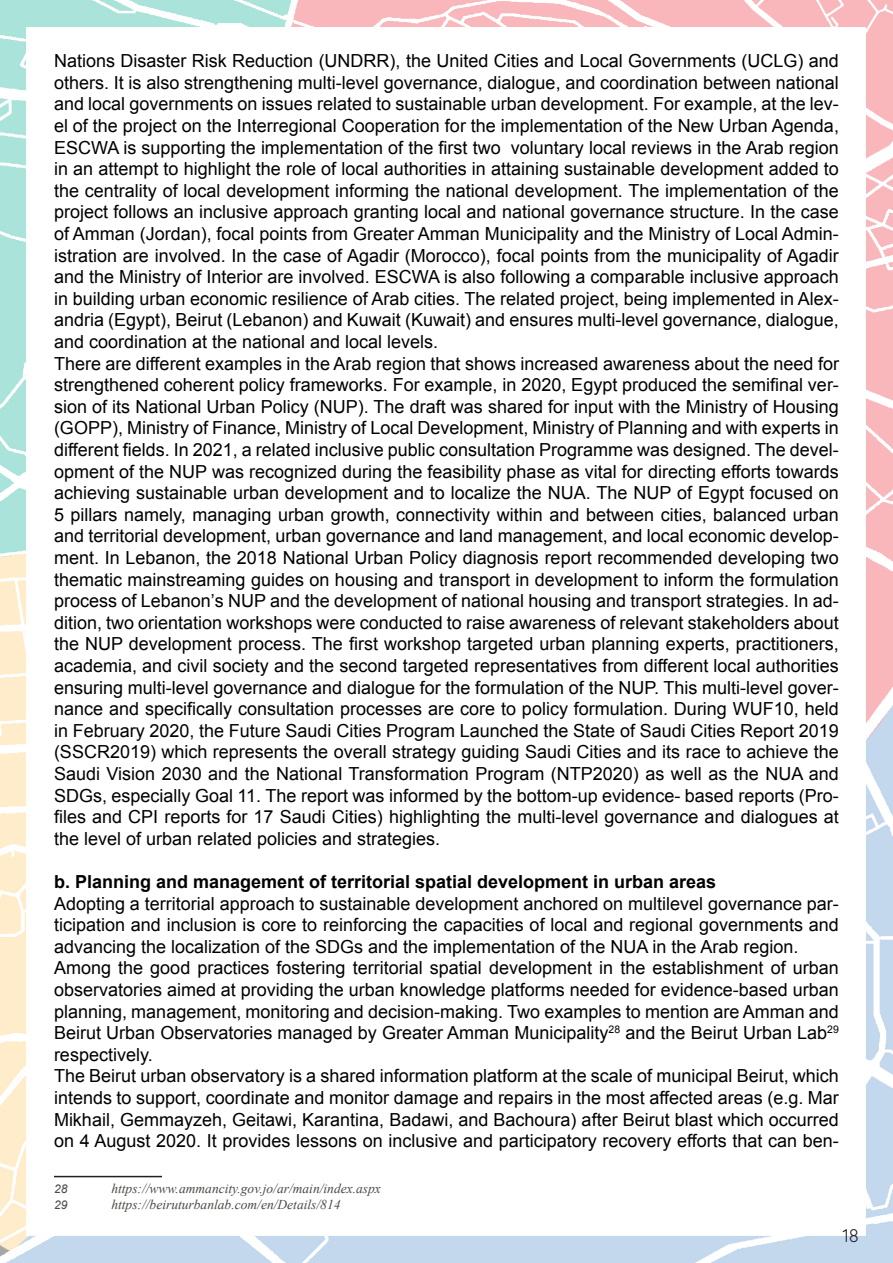
<style>
.page{position:relative;width:893px;height:1263px;background:#fff}
.page>*{position:absolute;margin:0;border:0;box-sizing:border-box;transform-origin:0 0}
.t1{font:18px/21.6px "Arial";color:#000;text-align:justify}
.t2{font:700 18px "Arial";color:#000}
.t3{font:18px "Quicksand";color:#231f20}
.Footnotes{font:italic 13.5px "Times New Roman";color:#4c4845}
.Footnotes-2{font:italic 12px "Arial";color:#4c4845}
</style>
<div class="page">
<img style="left:0;top:0;width:893px;height:1263px">
<hr style="left:54px;top:1176px;width:108px;height:1px;background:#231f20">
<p class="t1" style="left:54px;top:50px;width:786px">Nations Disaster Risk Reduction (UNDRR), the United Cities and Local Governments (UCLG) and others. It is also strengthening multi-level governance, dialogue, and coordination between national and local governments on issues related to sustainable urban development. For example, at the lev&shy;el of the project on the Interregional Cooperation for the implementation of the New Urban Agenda, ESCWA is supporting the implementation of the first two voluntary local reviews in the Arab region in an attempt to highlight the role of local authorities in attaining sustainable development added to the centrality of local development informing the national development. The implementation of the project follows an inclusive approach granting local and national governance structure. In the case of Amman (Jordan), focal points from Greater Amman Municipality and the Ministry of Local Admin&shy;istration are involved. In the case of Agadir (Morocco), focal points from the municipality of Agadir and the Ministry of Interior are involved. ESCWA is also following a comparable inclusive approach in building urban economic resilience of Arab cities. The related project, being implemented in Alex&shy;andria (Egypt), Beirut (Lebanon) and Kuwait (Kuwait) and ensures multi-level governance, dialogue, and coordination at the national and local levels.</p>
<p class="t1" style="left:54px;top:353px;width:786px">There are different examples in the Arab region that shows increased awareness about the need for strengthened coherent policy frameworks. For example, in 2020, Egypt produced the semifinal ver&shy;sion of its National Urban Policy (NUP). The draft was shared for input with the Ministry of Housing (GOPP), Ministry of Finance, Ministry of Local Development, Ministry of Planning and with experts in different fields. In 2021, a related inclusive public consultation Programme was designed. The devel&shy;opment of the NUP was recognized during the feasibility phase as vital for directing efforts towards achieving sustainable urban development and to localize the NUA. The NUP of Egypt focused on 5 pillars namely, managing urban growth, connectivity within and between cities, balanced urban and territorial development, urban governance and land management, and local economic develop&shy;ment. In Lebanon, the 2018 National Urban Policy diagnosis report recommended developing two thematic mainstreaming guides on housing and transport in development to inform the formulation process of Lebanon’s NUP and the development of national housing and transport strategies. In ad&shy;dition, two orientation workshops were conducted to raise awareness of relevant stakeholders about the NUP development process. The first workshop targeted urban planning experts, practitioners, academia, and civil society and the second targeted representatives from different local authorities ensuring multi-level governance and dialogue for the formulation of the NUP. This multi-level gover&shy;nance and specifically consultation processes are core to policy formulation. During WUF10, held in February 2020, the Future Saudi Cities Program Launched the State of Saudi Cities Report 2019 (SSCR2019) which represents the overall strategy guiding Saudi Cities and its race to achieve the Saudi Vision 2030 and the National Transformation Program (NTP2020) as well as the NUA and SDGs, especially Goal 11. The report was informed by the bottom-up evidence- based reports (Pro&shy;files and CPI reports for 17 Saudi Cities) highlighting the multi-level governance and dialogues at the level of urban related policies and strategies.</p>
<p class="t2" style="left:54px;top:870px;width:664px">b. Planning and management of territorial spatial development in urban areas</p>
<p class="t1" style="left:54px;top:893px;width:786px">Adopting a territorial approach to sustainable development anchored on multilevel governance par&shy;ticipation and inclusion is core to reinforcing the capacities of local and regional governments and advancing the localization of the SDGs and the implementation of the NUA in the Arab region.</p>
<p class="t1" style="left:54px;top:957px;width:786px">Among the good practices fostering territorial spatial development in the establishment of urban observatories aimed at providing the urban knowledge platforms needed for evidence-based urban planning, management, monitoring and decision-making. Two examples to mention are Amman and Beirut Urban Observatories managed by Greater Amman Municipality<sup>28</sup> and the Beirut Urban Lab<sup>29 </sup>respectively.</p>
<p class="t1" style="left:54px;top:1065px;width:786px">The Beirut urban observatory is a shared information platform at the scale of municipal Beirut, which intends to support, coordinate and monitor damage and repairs in the most affected areas (e.g. Mar Mikhail, Gemmayzeh, Geitawi, Karantina, Badawi, and Bachoura) after Beirut blast which occurred on 4 August 2020. It provides lessons on inclusive and participatory recovery efforts that can ben-</p>
<p class="Footnotes-2" style="left:54px;top:1181px;width:15px">28</p>
<p class="Footnotes" style="left:111px;top:1179px;width:271px">https://www.ammancity.gov.jo/ar/main/index.aspx</p>
<p class="Footnotes-2" style="left:54px;top:1197px;width:15px">29</p>
<p class="Footnotes" style="left:111px;top:1195px;width:231px">https://beiruturbanlab.com/en/Details/814</p>
<p class="t3" style="left:843px;top:1221px;width:18px">18</p>
</div>
